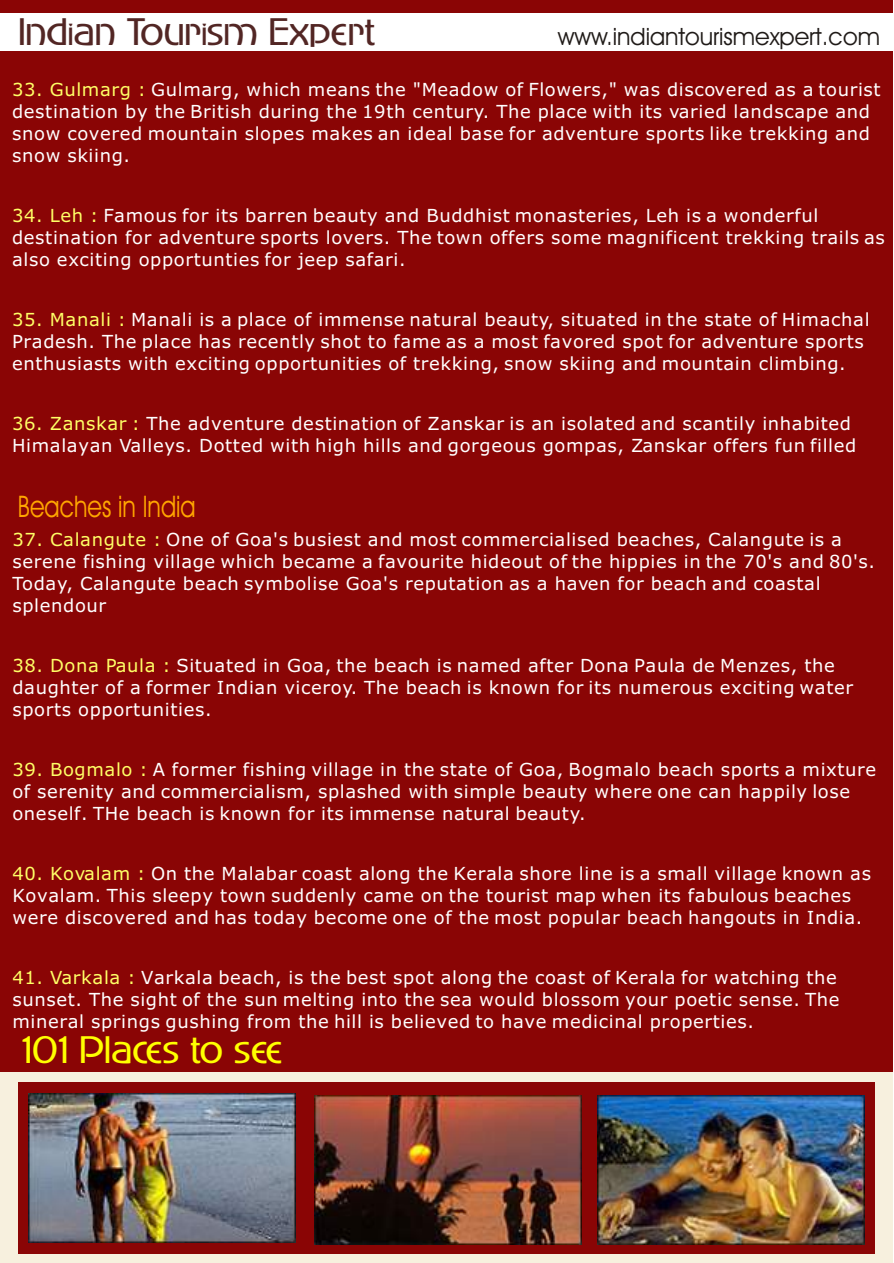
<style>
.page{position:relative;width:894px;height:1263px;background:#fff}
.page>*{position:absolute;margin:0;border:0;box-sizing:border-box;transform-origin:0 0}
.t1{font:36px "Advertiser";color:#522624}
.t2{font:36px "Advertiser";color:#ff0}
.t3{font:29.85px "Avant Garde Bk BT";color:#ffa600;scale:.8 1}
.t4{font:24px "Avant Garde Bk BT";color:#1f1a17}
.t5{font:18px/21.9px "Verdana";letter-spacing:.035em;color:#fff}
.s1{color:#ff6}
</style>
<div class="page">
<div style="left:0;top:0;width:893px;height:1263px;background:#8a0505"></div>
<div style="left:0;top:1072px;width:893px;height:190px;background:#f7f0de"></div>
<div style="left:18px;top:1083px;width:857px;height:171px;background:#8a0505"></div>
<img style="left:28px;top:1094px;width:267px;height:149px">
<img style="left:314px;top:1095px;width:267px;height:149px">
<img style="left:598px;top:1095px;width:267px;height:149px">
<div style="left:0;top:13px;width:893px;height:37px;background:#fff"></div>
<h1 class="t1" style="left:18px;top:10px;width:359px">Indian Tourism Expert</h1>
<h3 class="t4" style="left:558px;top:27px;width:324px">www.indiantourismexpert.com</h3>
<p class="t5" style="left:12px;top:80px;width:870px"><span class="s1">33. Gulmarg :</span> Gulmarg, which means the "Meadow of Flowers," was discovered as a tourist</p>
<p class="t5" style="left:12px;top:102px;width:860px;text-align:justify">destination by the British during the 19th century. The place with its varied landscape and snow covered mountain slopes makes an ideal base for adventure sports like trekking and snow skiing.</p>
<p class="t5" style="left:12px;top:206px;width:808px"><span class="s1">34. Leh :</span> Famous for its barren beauty and Buddhist monasteries, Leh is a wonderful</p>
<p class="t5" style="left:12px;top:228px;width:874px">destination for adventure sports lovers. The town offers some magnificent trekking trails as also exciting opportunties for jeep safari.</p>
<p class="t5" style="left:12px;top:310px;width:859px"><span class="s1">35. Manali :</span> Manali is a place of immense natural beauty, situated in the state of Himachal</p>
<p class="t5" style="left:12px;top:332px;width:853px">Pradesh. The place has recently shot to fame as a most favored spot for adventure sports enthusiasts with exciting opportunities of trekking, snow skiing and mountain climbing.</p>
<p class="t5" style="left:12px;top:414px;width:841px"><span class="s1">36. Zanskar :</span> The adventure destination of Zanskar is an isolated and scantily inhabited</p>
<p class="t5" style="left:12px;top:436px;width:846px">Himalayan Valleys. Dotted with high hills and gorgeous gompas, Zanskar offers fun filled</p>
<h2 class="t3" style="left:18px;top:494px;width:224px">Beaches in India</h2>
<p class="t5" style="left:12px;top:530px;width:831px"><span class="s1">37. Calangute :</span> One of Goa's busiest and most commercialised beaches, Calangute is a</p>
<p class="t5" style="left:12px;top:552px;width:864px">serene fishing village which became a favourite hideout of the hippies in the 70's and 80's.<br>Today, Calangute beach symbolise Goa's reputation as a haven for beach and coastal splendour</p>
<p class="t5" style="left:12px;top:656px;width:824px"><span class="s1">38. Dona Paula :</span> Situated in Goa, the beach is named after Dona Paula de Menzes, the</p>
<p class="t5" style="left:12px;top:678px;width:842px">daughter of a former Indian viceroy. The beach is known for its numerous exciting water sports opportunities.</p>
<p class="t5" style="left:12px;top:760px;width:865px"><span class="s1">39. Bogmalo :</span> A former fishing village in the state of Goa, Bogmalo beach sports a mixture</p>
<p class="t5" style="left:12px;top:782px;width:839px">of serenity and commercialism, splashed with simple beauty where one can happily lose oneself. THe beach is known for its immense natural beauty.</p>
<p class="t5" style="left:12px;top:864px;width:860px"><span class="s1">40. Kovalam :</span> On the Malabar coast along the Kerala shore line is a small village known as</p>
<p class="t5" style="left:12px;top:886px;width:852px">Kovalam. This sleepy town suddenly came on the tourist map when its fabulous beaches were discovered and has today become one of the most popular beach hangouts in India.</p>
<p class="t5" style="left:12px;top:968px;width:826px"><span class="s1">41. Varkala :</span> Varkala beach, is the best spot along the coast of Kerala for watching the</p>
<p class="t5" style="left:12px;top:990px;width:829px">sunset. The sight of the sun melting into the sea would blossom your poetic sense. The mineral springs gushing from the hill is believed to have medicinal properties.</p>
<h1 class="t2" style="left:22px;top:1027px;width:263px">101 Places to see</h1>
</div>
